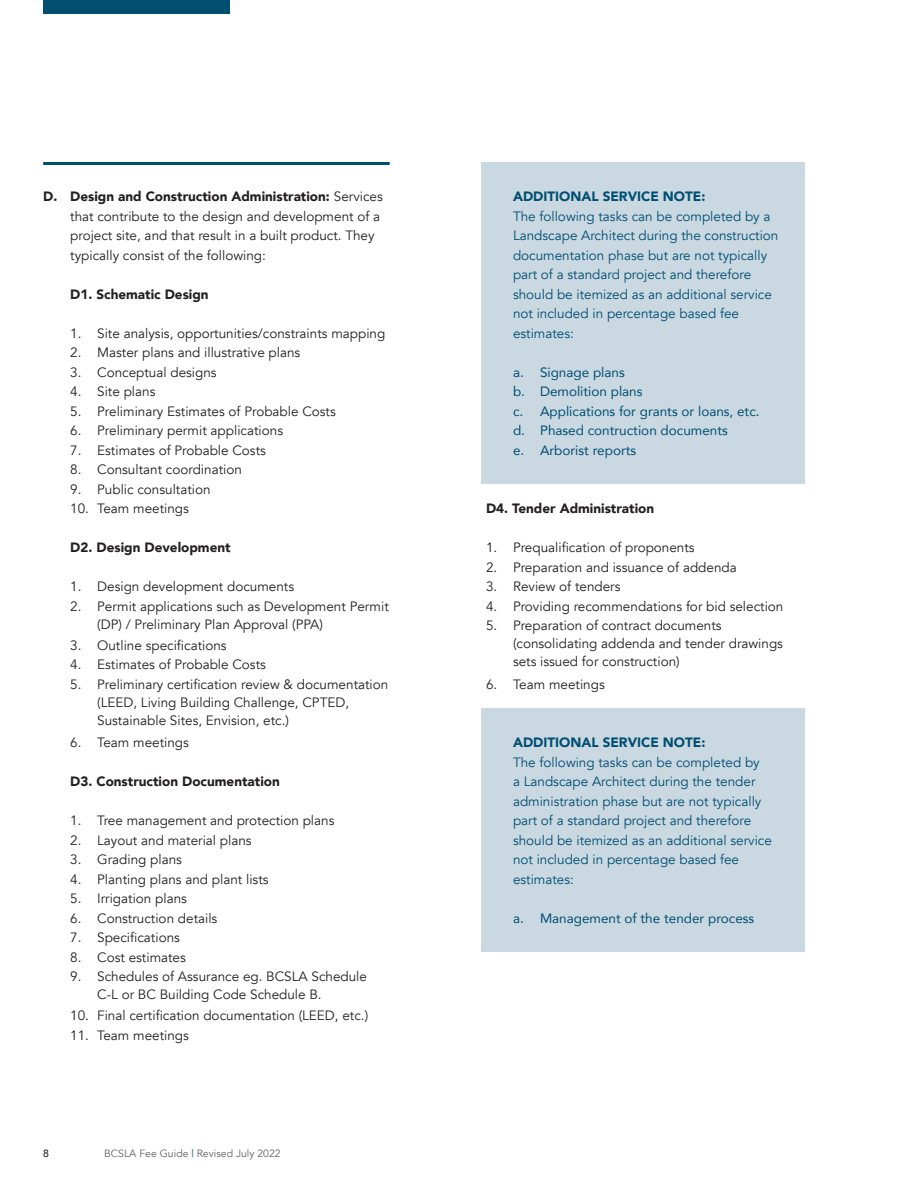
<style>
.page{position:relative;width:918px;height:1188px;background:#fff}
.page>*{position:absolute;margin:0;border:0;box-sizing:border-box;transform-origin:0 0}
.Body_Text{font:13.5px/18px "Avenir";color:#231f20}
.Body_Text-2{font:13.5px/19.5px "Avenir";color:#004e71}
.Body_Text-3{font:13.5px "Avenir";color:#004e71}
.Body_Text-4{font:900 13.5px "Avenir";color:#231f20}
.Body_Text-5{font:900 13.5px "Avenir";color:#004e71}
.t1{font:10.5px "Avenir";color:#636366}
.t2{font:500 10.5px "Avenir";color:#231f20}
.s1{font-weight:900}
.s2{font-weight:500;color:#1f7793}
</style>
<div class="page">
<div style="left:481px;top:708px;width:324px;height:244px;background:#cad8e2"></div>
<div style="left:481px;top:162px;width:324px;height:322px;background:#cad8e2"></div>
<hr style="left:43px;top:162px;width:347px;height:3px;background:#004e71">
<div style="left:43px;top:0;width:187px;height:14px;background:#004e71"></div>
<p class="Body_Text" style="left:70px;top:187px;width:314px;line-height:19.5px;text-indent:-27px"><span class="s1">D. Design and Construction Administration:</span> Services that contribute to the design and development of a project site, and that result in a built product. They typically consist of the following:</p>
<p class="Body_Text-4" style="left:70px;top:282px;width:140px">D1. Schematic Design</p>
<p class="Body_Text" style="left:70px;top:324px;width:317px">1. Site analysis, opportunities/constraints mapping</p>
<p class="Body_Text" style="left:70px;top:344px;width:232px">2. Master plans and illustrative plans</p>
<p class="Body_Text" style="left:70px;top:363px;width:148px">3. Conceptual designs</p>
<p class="Body_Text" style="left:70px;top:383px;width:87px">4. Site plans</p>
<p class="Body_Text" style="left:70px;top:402px;width:267px">5. Preliminary Estimates of Probable Costs</p>
<p class="Body_Text" style="left:70px;top:422px;width:214px">6. Preliminary permit applications</p>
<p class="Body_Text" style="left:70px;top:441px;width:197px">7. Estimates of Probable Costs</p>
<p class="Body_Text" style="left:70px;top:461px;width:173px">8. Consultant coordination</p>
<p class="Body_Text" style="left:70px;top:480px;width:142px">9. Public consultation</p>
<p class="Body_Text" style="left:70px;top:500px;width:120px">10. Team meetings</p>
<p class="Body_Text-4" style="left:70px;top:536px;width:162px">D2. Design Development</p>
<p class="Body_Text" style="left:70px;top:578px;width:226px">1. Design development documents</p>
<p class="Body_Text" style="left:97px;top:597px;width:293px;text-indent:-27px">2. Permit applications such as Development Permit (DP) / Preliminary Plan Approval (PPA)</p>
<p class="Body_Text" style="left:70px;top:636px;width:158px">3. Outline specifications</p>
<p class="Body_Text" style="left:70px;top:656px;width:197px">4. Estimates of Probable Costs</p>
<p class="Body_Text" style="left:97px;top:675px;width:293px;text-indent:-27px">5. Preliminary certification review &amp; documentation (LEED, Living Building Challenge, CPTED,<br>Sustainable Sites, Envision, etc.)</p>
<p class="Body_Text" style="left:70px;top:734px;width:120px">6. Team meetings</p>
<p class="Body_Text-4" style="left:70px;top:770px;width:211px">D3. Construction Documentation</p>
<p class="Body_Text" style="left:70px;top:812px;width:266px">1. Tree management and protection plans</p>
<p class="Body_Text" style="left:70px;top:831px;width:183px">2. Layout and material plans</p>
<p class="Body_Text" style="left:70px;top:851px;width:113px">3. Grading plans</p>
<p class="Body_Text" style="left:70px;top:870px;width:200px">4. Planting plans and plant lists</p>
<p class="Body_Text" style="left:70px;top:890px;width:118px">5. Irrigation plans</p>
<p class="Body_Text" style="left:70px;top:909px;width:149px">6. Construction details</p>
<p class="Body_Text" style="left:70px;top:929px;width:111px">7. Specifications</p>
<p class="Body_Text" style="left:70px;top:948px;width:117px">8. Cost estimates</p>
<p class="Body_Text" style="left:97px;top:968px;width:271px;text-indent:-27px">9. Schedules of Assurance eg. BCSLA Schedule<br>C-L or BC Building Code Schedule B.</p>
<p class="Body_Text" style="left:70px;top:1007px;width:300px">10. Final certification documentation (LEED, etc.)</p>
<p class="Body_Text" style="left:70px;top:1026px;width:120px">11. Team meetings</p>
<p class="t2" style="left:43px;top:1144px;width:7px">8</p>
<p class="t1" style="left:104px;top:1147px;width:178px">BCSLA Fee Guide <span class="s2">|</span> Revised July 2022</p>
<p class="Body_Text-5" style="left:513px;top:185px;width:194px">ADDITIONAL SERVICE NOTE:</p>
<p class="Body_Text-2" style="left:513px;top:206px;width:267px">The following tasks can be completed by a Landscape Architect during the construction documentation phase but are not typically part of a standard project and therefore should be itemized as an additional service not included in percentage based fee estimates:</p>
<p class="Body_Text-3" style="left:513px;top:361px;width:113px">a. Signage plans</p>
<p class="Body_Text-3" style="left:513px;top:380px;width:131px">b. Demolition plans</p>
<p class="Body_Text-3" style="left:513px;top:400px;width:248px">c. Applications for grants or loans, etc.</p>
<p class="Body_Text-3" style="left:513px;top:419px;width:216px">d. Phased contruction documents</p>
<p class="Body_Text-3" style="left:513px;top:439px;width:125px">e. Arborist reports</p>
<p class="Body_Text-4" style="left:486px;top:497px;width:170px">D4. Tender Administration</p>
<p class="Body_Text" style="left:486px;top:539px;width:210px">1. Prequalification of proponents</p>
<p class="Body_Text" style="left:486px;top:558px;width:252px">2. Preparation and issuance of addenda</p>
<p class="Body_Text" style="left:486px;top:578px;width:136px">3. Review of tenders</p>
<p class="Body_Text" style="left:486px;top:597px;width:299px">4. Providing recommendations for bid selection</p>
<p class="Body_Text" style="left:513px;top:617px;width:271px;text-indent:-27px">5. Preparation of contract documents (consolidating addenda and tender drawings sets issued for construction)</p>
<p class="Body_Text" style="left:486px;top:675px;width:120px">6. Team meetings</p>
<p class="Body_Text-5" style="left:513px;top:731px;width:194px">ADDITIONAL SERVICE NOTE:</p>
<p class="Body_Text-2" style="left:513px;top:752px;width:260px">The following tasks can be completed by<br>a Landscape Architect during the tender administration phase but are not typically part of a standard project and therefore should be itemized as an additional service not included in percentage based fee estimates:</p>
<p class="Body_Text-3" style="left:513px;top:907px;width:243px">a. Management of the tender process</p>
</div>
